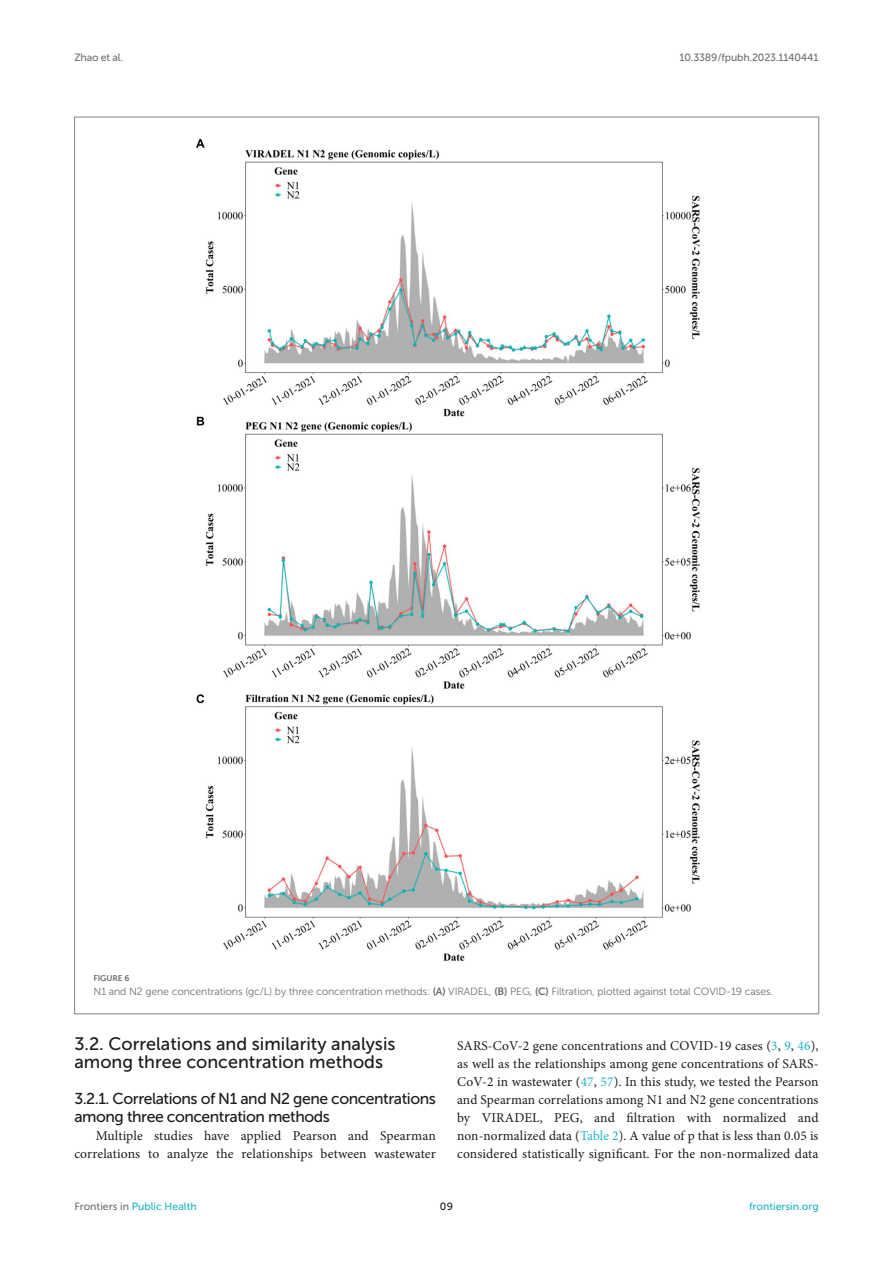
<style>
.page{position:relative;width:893px;height:1263px;background:#fff}
.page>*{position:absolute;margin:0;border:0;box-sizing:border-box;transform-origin:0 0}
.HEAD_2{font:18px/18px "Museo Sans 500";color:#1b1c1b}
.HEAD_3_after_HEAD_2{font:15.75px/18px "Museo Sans 500";letter-spacing:-.03em;color:#1b1c1b}
.TEXT_FLUSH{font:13.5px/18px "Minion Pro";letter-spacing:.005em;color:#1b1c1b;text-align:right}
.FIG_LEG{font:10.5px "Museo Sans 300";letter-spacing:-.01em;color:#706f70}
.t1{font:10.5px "Museo Sans 500";color:#1db5c3}
.t2{font:10.5px "Museo Sans 500";letter-spacing:-.015em;color:#706f70}
.t3{font:10.5px "Museo Sans 500";color:#1b1c1b}
.FIG_HD{font:8.25px "Museo Sans 700";letter-spacing:-.01em;color:#706f70}
.s1{font-family:"Museo Sans 700"}
.s2{color:#1db5c3}
.s3{color:#706f70}
</style>
<div class="page">
<img style="left:196px;top:139px;width:504px;height:822px">
<p class="t2" style="left:74px;top:51px;width:50px">Zhao et al.</p>
<p class="t2" style="left:680px;top:51px;width:140px">10.3389/fpubh.2023.1140441</p>
<p class="FIG_HD" style="left:94px;top:974px;width:37px">FIGURE 6</p>
<p class="FIG_LEG" style="left:94px;top:986px;width:681px">N1 and N2 gene concentrations (gc/L) by three concentration methods: <span class="s1">(A)</span> VIRADEL, <span class="s1">(B)</span> PEG, <span class="s1">(C)</span> Filtration, plotted against total COVID-19 cases.</p>
<p class="HEAD_2" style="left:74px;top:1035px;width:323px">3.2. Correlations and similarity analysis among three concentration methods</p>
<p class="HEAD_3_after_HEAD_2" style="left:74px;top:1090px;width:363px">3.2.1. Correlations of N1 and N2 gene concentrations among three concentration methods</p>
<p class="TEXT_FLUSH" style="left:74px;top:1127px;width:363px">Multiple studies have applied Pearson and Spearman correlations to analyze the relationships between wastewater</p>
<p class="TEXT_FLUSH" style="left:457px;top:1037px;width:363px;text-align:justify">SARS-CoV-2 gene concentrations and COVID-19 cases (<span class="s2">3</span>, <span class="s2">9</span>, <span class="s2">46</span>), as well as the relationships among gene concentrations of SARS-CoV-2 in wastewater (<span class="s2">47</span>, <span class="s2">57</span>). In this study, we tested the Pearson and Spearman correlations among N1 and N2 gene concentrations by VIRADEL, PEG, and filtration with normalized and non-normalized data (<span class="s2">Table 2</span>). A value of p that is less than 0.05 is considered statistically significant. For the non-normalized data</p>
<p class="t1" style="left:74px;top:1200px;width:124px"><span class="s3">Frontiers in</span> Public Health</p>
<p class="t3" style="left:440px;top:1200px;width:15px">09</p>
<p class="t1" style="left:749px;top:1200px;width:71px">frontiersin.org</p>
</div>
